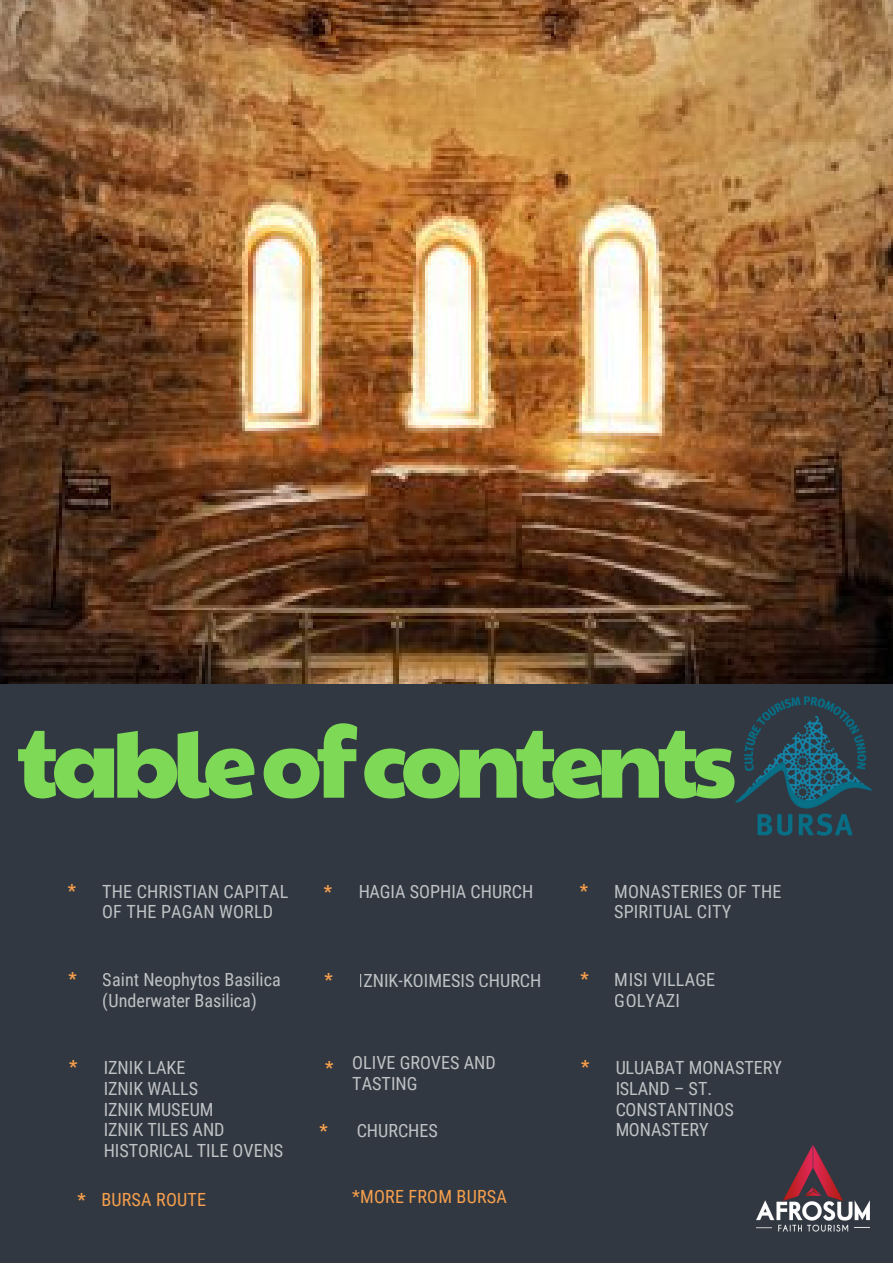
<style>
.page{position:relative;width:893px;height:1264px;background:#fff}
.page>*{position:absolute;margin:0;border:0;box-sizing:border-box;transform-origin:0 0}
.t1{font:96.75px "Paytone One";letter-spacing:-.07em;color:#7ed957}
.t2{font:18.15px/20.7px "Roboto Condensed";color:#fff}
.t3{font:18.15px "Roboto Condensed";letter-spacing:.01em;color:#f69f4d}
.t4{font:700 18.15px "Roboto Condensed";color:#f69f4d}
.s1{font-weight:700;color:#f69f4d}
.s2{font-weight:700}
</style>
<div class="page">
<div style="left:0;top:0;width:892px;height:1262px;background:#313841"></div>
<img style="left:0;top:0;width:892px;height:684px">
<img style="left:756px;top:1145px;width:113px;height:87px">
<img style="left:735px;top:696px;width:137px;height:140px">
<h1 class="t1" style="left:16px;top:690px;width:722px">tableofcontents</h1>
<p class="t2" style="left:102px;top:881px;width:188px;text-indent:-34px"><span class="s1">*</span> THE CHRISTIAN CAPITAL<br>OF THE PAGAN WORLD</p>
<p class="t2" style="left:324px;top:881px;width:211px"><span class="s1">*</span> HAGIA SOPHIA CHURCH</p>
<p class="t2" style="left:614px;top:881px;width:169px;text-indent:-34px"><span class="s1">*</span> MONASTERIES OF THE<br>SPIRITUAL CITY</p>
<p class="t2" style="left:69px;top:969px;width:214px;text-align:center"><span class="s1">*</span> Saint Neophytos Basilica (Underwater Basilica)</p>
<p class="t2" style="left:324px;top:969px;width:218px"><span class="s1">*</span> IZNIK-KOIMESIS CHURCH</p>
<p class="t2" style="left:580px;top:969px;width:136px;text-align:center"><span class="s1">*</span> MISI VILLAGE<br>GOLYAZI</p>
<p class="t2" style="left:104px;top:1057px;width:181px;text-indent:-34px"><span class="s1">*</span> IZNIK LAKE<br>IZNIK WALLS<br>IZNIK MUSEUM<br>IZNIK TILES AND<br>HISTORICAL TILE OVENS</p>
<p class="t4" style="left:325px;top:1057px;width:10px">*</p>
<p class="t4" style="left:319px;top:1119px;width:10px">*</p>
<p class="t2" style="left:352px;top:1052px;width:145px">OLIVE GROVES AND<br>TASTING</p>
<p class="t2" style="left:356px;top:1120px;width:83px">CHURCHES</p>
<p class="t2" style="left:615px;top:1057px;width:168px;text-indent:-34px"><span class="s1">*</span> ULUABAT MONASTERY<br>ISLAND – ST.<br>CONSTANTINOS<br>MONASTERY</p>
<p class="t3" style="left:77px;top:1188px;width:130px"><span class="s2">*</span> BURSA ROUTE</p>
<p class="t3" style="left:352px;top:1186px;width:156px">*MORE FROM BURSA</p>
</div>
